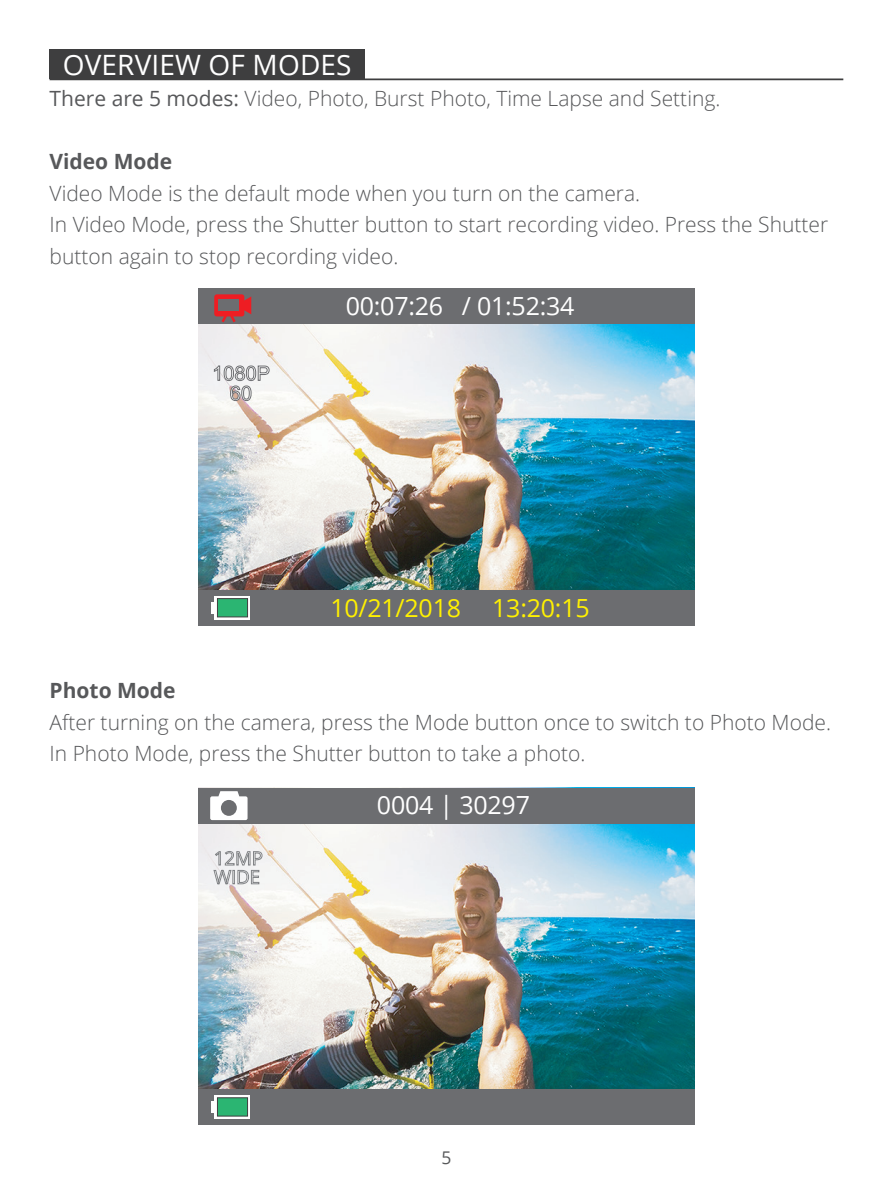
<style>
.page{position:relative;width:893px;height:1191px;background:#fff}
.page>*{position:absolute;margin:0;border:0;box-sizing:border-box;transform-origin:0 0}
.t1{font:28px "Open Sans";letter-spacing:.005em;color:#fff}
.t2{font:24.85px "Open Sans";letter-spacing:-.01em;color:#fff}
.t3{font:24.85px "Open Sans";letter-spacing:-.01em;color:#fff101}
.t4{font:300 21px/31.5px "Open Sans";color:#57585a}
.t5{font:700 21px "Open Sans";color:#57585a}
.t6{font:17.5px "Open Sans";color:#57585a}
.s1{font-weight:400}
</style>
<div class="page">
<hr style="left:50px;top:78px;width:793px;height:2px;background:#3e3e3f">
<div style="left:50px;top:50px;width:315px;height:29px;background:#3e3e3f"></div>
<img style="left:198px;top:324px;width:496px;height:266px">
<div style="left:198px;top:289px;width:496px;height:35px;background:#6c6d70"></div>
<div style="left:198px;top:590px;width:496px;height:35px;background:#6c6d70"></div>
<svg style="left:214px;top:365px;width:56px;height:36px"></svg>
<svg style="left:215px;top:596px;width:35px;height:23px"></svg>
<div style="left:211px;top:602px;width:5px;height:12px;background:#fff"></div>
<div style="left:217px;top:598px;width:31px;height:19px;background:#2bb572;border:1px solid #3e3e3f"></div>
<div style="left:214px;top:294px;width:30px;height:22px;background:#ee1d23;border-radius:3px"></div>
<div style="left:218px;top:300px;width:21px;height:11px;background:#6c6d70"></div>
<svg style="left:219px;top:296px;width:32px;height:29px"></svg>
<img style="left:198px;top:823px;width:496px;height:266px">
<div style="left:198px;top:788px;width:496px;height:35px;background:#6c6d70"></div>
<div style="left:198px;top:1089px;width:496px;height:35px;background:#6c6d70"></div>
<svg style="left:215px;top:1095px;width:35px;height:23px"></svg>
<div style="left:211px;top:1101px;width:5px;height:11px;background:#fff"></div>
<div style="left:217px;top:1097px;width:31px;height:19px;background:#2bb572;border:1px solid #3e3e3f"></div>
<svg style="left:210px;top:791px;width:38px;height:29px"></svg>
<div style="left:221px;top:800px;width:16px;height:16px;background:#6c6d70;border-radius:50%"></div>
<svg style="left:213px;top:849px;width:50px;height:42px"></svg>
<h1 class="t1" style="left:63px;top:46px;width:290px">OVERVIEW OF MODES</h1>
<p class="t4" style="left:50px;top:82px;width:672px"><span class="s1">There are 5 modes:</span> Video, Photo, Burst Photo, Time Lapse and Setting.</p>
<p class="t5" style="left:50px;top:147px;width:124px">Video Mode</p>
<p class="t4" style="left:50px;top:177px;width:780px">Video Mode is the default mode when you turn on the camera.<br>In Video Mode, press the Shutter button to start recording video. Press the Shutter button again to stop recording video.</p>
<p class="t2" style="left:346px;top:289px;width:230px">00:07:26 / 01:52:34</p>
<p class="t3" style="left:330px;top:591px;width:261px">10/21/2018 13:20:15</p>
<p class="t5" style="left:50px;top:676px;width:128px">Photo Mode</p>
<p class="t4" style="left:50px;top:706px;width:783px">After turning on the camera, press the Mode button once to switch to Photo Mode.<br>In Photo Mode, press the Shutter button to take a photo.</p>
<p class="t2" style="left:377px;top:788px;width:155px">0004 | 30297</p>
<p class="t6" style="left:441px;top:1145px;width:12px">5</p>
</div>
